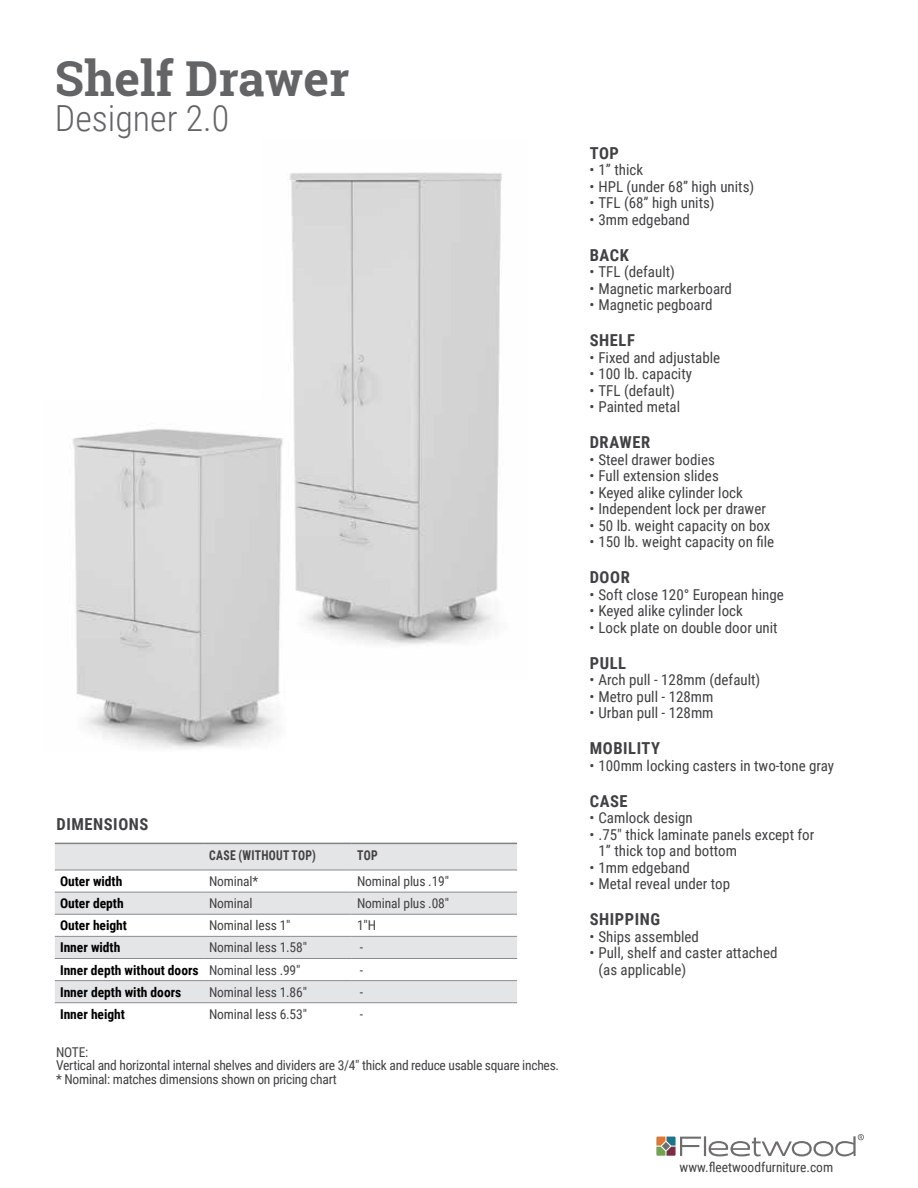
<style>
.page{position:relative;width:918px;height:1188px;background:#fff}
.page>*{position:absolute;margin:0;border:0;box-sizing:border-box;transform-origin:0 0}
.t1{font:700 48.15px "Roboto Slab";color:#636466}
.t2{font:300 36px "Roboto Condensed";color:#636466}
.t3{font:700 16.5px "Roboto Condensed";letter-spacing:.035em;color:#414042}
.t4{font:15px/16.5px "Roboto Condensed";color:#414042}
.t5{font:13.5px/13.5px "Roboto Condensed";letter-spacing:-.02em;color:#414042}
.t6{font:700 13.5px "Roboto Condensed";color:#000}
.t7{font:13.5px "Roboto Condensed";color:#414042}
.t8{font:700 13.5px "Roboto Condensed";letter-spacing:.025em;color:#414042;scale:.86 1}
.s1{font-weight:400;color:#414042}
</style>
<div class="page">
<img style="left:289px;top:172px;width:213px;height:474px">
<img style="left:72px;top:429px;width:211px;height:320px">
<svg style="left:55px;top:844px;width:462px;height:158px;fill:#e4e5e6"></svg>
<hr style="left:55px;top:843px;width:149px;height:1px;background:#808285">
<hr style="left:204px;top:843px;width:148px;height:1px;background:#808285">
<hr style="left:352px;top:843px;width:165px;height:1px;background:#808285">
<hr style="left:55px;top:870px;width:149px;height:1px;background:#8a8c8e">
<hr style="left:204px;top:870px;width:148px;height:1px;background:#8a8c8e">
<hr style="left:352px;top:870px;width:165px;height:1px;background:#8a8c8e">
<hr style="left:55px;top:892px;width:149px;height:1px;background:#8a8c8e">
<hr style="left:204px;top:892px;width:148px;height:1px;background:#8a8c8e">
<hr style="left:352px;top:892px;width:165px;height:1px;background:#8a8c8e">
<hr style="left:55px;top:914px;width:149px;height:1px;background:#8a8c8e">
<hr style="left:204px;top:914px;width:148px;height:1px;background:#8a8c8e">
<hr style="left:352px;top:914px;width:165px;height:1px;background:#8a8c8e">
<hr style="left:55px;top:936px;width:149px;height:1px;background:#8a8c8e">
<hr style="left:204px;top:936px;width:148px;height:1px;background:#8a8c8e">
<hr style="left:352px;top:936px;width:165px;height:1px;background:#8a8c8e">
<hr style="left:55px;top:958px;width:149px;height:1px;background:#8a8c8e">
<hr style="left:204px;top:958px;width:148px;height:1px;background:#8a8c8e">
<hr style="left:352px;top:958px;width:165px;height:1px;background:#8a8c8e">
<hr style="left:55px;top:980px;width:149px;height:1px;background:#8a8c8e">
<hr style="left:204px;top:980px;width:148px;height:1px;background:#8a8c8e">
<hr style="left:352px;top:980px;width:165px;height:1px;background:#8a8c8e">
<hr style="left:55px;top:1002px;width:149px;height:1px;background:#8a8c8e">
<hr style="left:204px;top:1002px;width:148px;height:1px;background:#8a8c8e">
<hr style="left:352px;top:1002px;width:165px;height:1px;background:#8a8c8e">
<svg style="left:656px;top:1137px;width:45px;height:19px"></svg>
<hr style="left:704px;top:1136px;width:2px;height:20px;background:#6f6e6d">
<svg style="left:709px;top:1134px;width:155px;height:22px"></svg>
<h1 class="t1" style="left:55px;top:45px;width:296px">Shelf Drawer</h1>
<h2 class="t2" style="left:55px;top:93px;width:176px">Designer 2.0</h2>
<p class="t3" style="left:56px;top:813px;width:94px">DIMENSIONS</p>
<p class="t8" style="left:209px;top:845px;width:125px">CASE (WITHOUT TOP)</p>
<p class="t8" style="left:357px;top:845px;width:25px">TOP</p>
<p class="t6" style="left:60px;top:872px;width:64px">Outer width</p>
<p class="t5" style="left:209px;top:874px;width:51px">Nominal*</p>
<p class="t5" style="left:357px;top:874px;width:94px">Nominal plus .19"</p>
<p class="t6" style="left:60px;top:894px;width:65px">Outer depth</p>
<p class="t5" style="left:209px;top:896px;width:45px">Nominal</p>
<p class="t5" style="left:357px;top:896px;width:94px">Nominal plus .08"</p>
<p class="t6" style="left:60px;top:916px;width:69px">Outer height</p>
<p class="t5" style="left:209px;top:918px;width:83px">Nominal less 1"</p>
<p class="t5" style="left:357px;top:918px;width:21px">1"H</p>
<p class="t6" style="left:60px;top:938px;width:62px">Inner width</p>
<p class="t5" style="left:209px;top:940px;width:99px">Nominal less 1.58"</p>
<p class="t5" style="left:360px;top:940px;width:5px">-</p>
<p class="t6" style="left:60px;top:960px;width:242px">Inner depth without doors <span class="s1">Nominal less .99"</span></p>
<p class="t5" style="left:360px;top:963px;width:5px">-</p>
<p class="t6" style="left:60px;top:982px;width:123px">Inner depth with doors</p>
<p class="t5" style="left:209px;top:985px;width:99px">Nominal less 1.86"</p>
<p class="t5" style="left:360px;top:985px;width:5px">-</p>
<p class="t6" style="left:60px;top:1005px;width:67px">Inner height</p>
<p class="t5" style="left:209px;top:1007px;width:99px">Nominal less 6.53"</p>
<p class="t5" style="left:360px;top:1007px;width:5px">-</p>
<p class="t5" style="left:56px;top:1045px;width:504px">NOTE:<br>Vertical and horizontal internal shelves and dividers are 3/4" thick and reduce usable square inches. * Nominal: matches dimensions shown on pricing chart</p>
<p class="t3" style="left:590px;top:141px;width:31px">TOP</p>
<p class="t4" style="left:589px;top:161px;width:55px">• 1” thick</p>
<p class="t4" style="left:589px;top:178px;width:166px">• HPL (under 68” high units)</p>
<p class="t4" style="left:589px;top:194px;width:127px">• TFL (68” high units)</p>
<p class="t4" style="left:589px;top:211px;width:102px">• 3mm edgeband</p>
<p class="t3" style="left:590px;top:243px;width:41px">BACK</p>
<p class="t4" style="left:589px;top:263px;width:87px">• TFL (default)</p>
<p class="t4" style="left:589px;top:280px;width:144px">• Magnetic markerboard</p>
<p class="t4" style="left:589px;top:296px;width:125px">• Magnetic pegboard</p>
<p class="t3" style="left:590px;top:329px;width:47px">SHELF</p>
<p class="t4" style="left:589px;top:349px;width:132px">• Fixed and adjustable</p>
<p class="t4" style="left:589px;top:365px;width:104px">• 100 lb. capacity</p>
<p class="t4" style="left:589px;top:382px;width:87px">• TFL (default)</p>
<p class="t4" style="left:589px;top:398px;width:92px">• Painted metal</p>
<p class="t3" style="left:590px;top:431px;width:62px">DRAWER</p>
<p class="t4" style="left:589px;top:451px;width:127px">• Steel drawer bodies</p>
<p class="t4" style="left:589px;top:467px;width:131px">• Full extension slides</p>
<p class="t4" style="left:589px;top:484px;width:155px">• Keyed alike cylinder lock</p>
<p class="t4" style="left:589px;top:500px;width:178px">• Independent lock per drawer</p>
<p class="t4" style="left:589px;top:517px;width:182px">• 50 lb. weight capacity on box</p>
<p class="t4" style="left:589px;top:533px;width:186px">• 150 lb. weight capacity on file</p>
<p class="t3" style="left:590px;top:566px;width:42px">DOOR</p>
<p class="t4" style="left:589px;top:586px;width:196px">• Soft close 120° European hinge</p>
<p class="t4" style="left:589px;top:602px;width:155px">• Keyed alike cylinder lock</p>
<p class="t4" style="left:589px;top:619px;width:190px">• Lock plate on double door unit</p>
<p class="t3" style="left:590px;top:651px;width:38px">PULL</p>
<p class="t4" style="left:589px;top:671px;width:172px">• Arch pull - 128mm (default)</p>
<p class="t4" style="left:589px;top:688px;width:126px">• Metro pull - 128mm</p>
<p class="t4" style="left:589px;top:704px;width:126px">• Urban pull - 128mm</p>
<p class="t3" style="left:590px;top:737px;width:72px">MOBILITY</p>
<p class="t4" style="left:589px;top:757px;width:246px">• 100mm locking casters in two-tone gray</p>
<p class="t3" style="left:590px;top:789px;width:39px">CASE</p>
<p class="t4" style="left:589px;top:809px;width:105px">• Camlock design</p>
<p class="t4" style="left:598px;top:826px;width:217px;text-indent:-9px">• .75" thick laminate panels except for<br>1” thick top and bottom</p>
<p class="t4" style="left:589px;top:859px;width:102px">• 1mm edgeband</p>
<p class="t4" style="left:589px;top:875px;width:142px">• Metal reveal under top</p>
<p class="t3" style="left:590px;top:908px;width:72px">SHIPPING</p>
<p class="t4" style="left:589px;top:928px;width:111px">• Ships assembled</p>
<p class="t4" style="left:598px;top:944px;width:181px;text-indent:-9px">• Pull, shelf and caster attached (as applicable)</p>
<p class="t7" style="left:680px;top:1158px;width:155px">www.fleetwoodfurniture.com</p>
</div>
